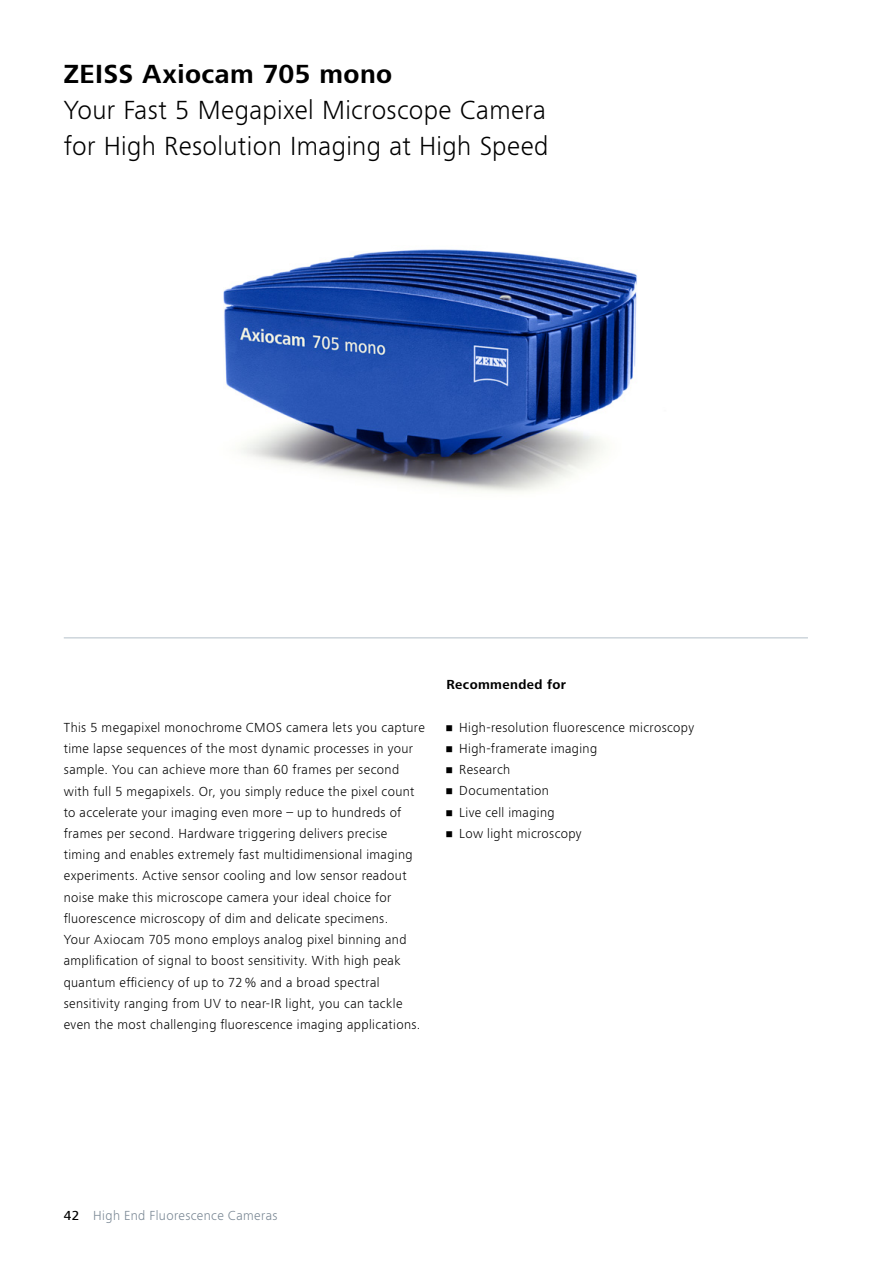
<style>
.page{position:relative;width:893px;height:1263px;background:#fff}
.page>*{position:absolute;margin:0;border:0;box-sizing:border-box;transform-origin:0 0}
.t1{font:300 27px/36px "ZEISS Frutiger Next W1 G";letter-spacing:.015em;color:#000}
.t2{font:700 27px "ZEISS Frutiger Next W1 G";letter-spacing:.015em;color:#000}
.t3{font:300 13.5px/21.1px "ZEISS Frutiger Next W1 G";letter-spacing:.03em;color:#000}
.t4{font:300 13.5px "ZEISS Frutiger Next W1 G";letter-spacing:.03em;color:#778592}
.t5{font:700 13.5px "ZEISS Frutiger Next W1 G";letter-spacing:.03em;color:#000}
.s1{font-weight:500;color:#000}
</style>
<div class="page">
<hr style="left:64px;top:637px;width:744px;height:1px;background:#b4c0ca">
<img style="left:223px;top:249px;width:414px;height:243px">
<h1 class="t2" style="left:64px;top:55px;width:330px">ZEISS Axiocam 705 mono</h1>
<h1 class="t1" style="left:64px;top:91px;width:486px">Your Fast 5 Megapixel Microscope Camera for High Resolution Imaging at High Speed</h1>
<p class="t3" style="left:64px;top:716px;width:363px">This 5 megapixel monochrome CMOS camera lets you capture time lapse sequences of the most dynamic processes in your sample. You can achieve more than 60 frames per second with full 5 megapixels. Or, you simply reduce the pixel count to accelerate your imaging even more – up to hundreds of frames per second. Hardware triggering delivers precise timing and enables extremely fast multidimensional imaging experiments. Active sensor cooling and low sensor readout noise make this microscope camera your ideal choice for fluorescence microscopy of dim and delicate specimens.<br>Your Axiocam 705 mono employs analog pixel binning and amplification of signal to boost sensitivity. With high peak quantum efficiency of up to 72 % and a broad spectral sensitivity ranging from UV to near-IR light, you can tackle even the most challenging fluorescence imaging applications.</p>
<p class="t5" style="left:446px;top:675px;width:121px">Recommended for</p>
<p class="t3" style="left:446px;top:716px;width:249px">• High-resolution fluorescence microscopy</p>
<p class="t3" style="left:446px;top:737px;width:152px">• High-framerate imaging</p>
<p class="t3" style="left:446px;top:758px;width:65px">• Research</p>
<p class="t3" style="left:446px;top:780px;width:104px">• Documentation</p>
<p class="t3" style="left:446px;top:801px;width:110px">• Live cell imaging</p>
<p class="t3" style="left:446px;top:822px;width:137px">• Low light microscopy</p>
<p class="t4" style="left:64px;top:1206px;width:215px"><span class="s1">42</span> High End Fluorescence Cameras</p>
</div>
